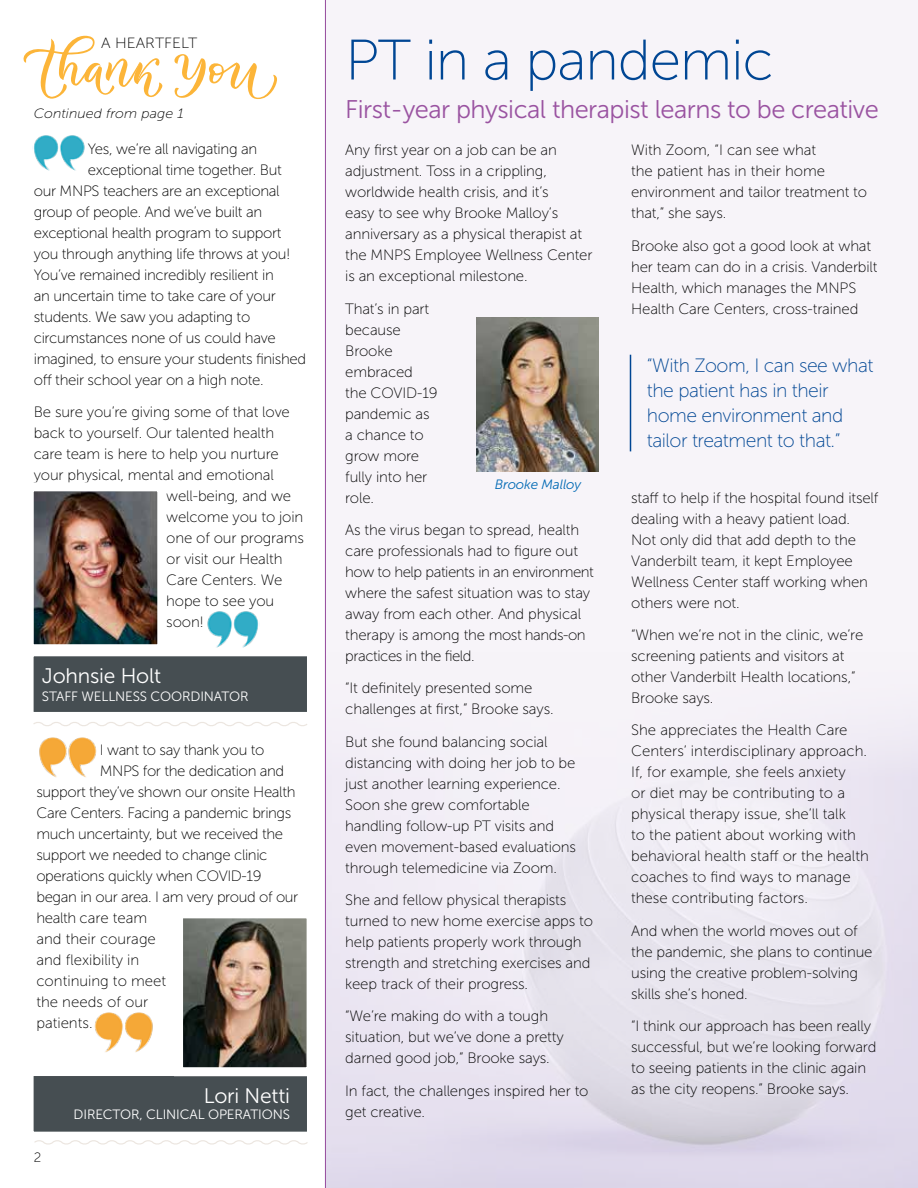
<style>
.page{position:relative;width:918px;height:1188px;background:#fff}
.page>*{position:absolute;margin:0;border:0;box-sizing:border-box;transform-origin:0 0}
.t1{font:57px "Museo Sans 100";letter-spacing:-.02em;color:#004694}
.t2{font:25.5px "Museo Sans 300";letter-spacing:-.02em;color:#9a53a1}
.t3{font:21px "Museo Sans 300";letter-spacing:-.01em;color:#fff}
.t4{font:19.35px/24.9px "Museo Sans 100";letter-spacing:-.025em;color:#004694}
.t5{font:15px/21px "Museo Sans 100";letter-spacing:-.01em;color:#000}
.t6{font:14.85px "Museo Sans 100";color:#000;scale:1.06 1}
.t7{font:13.5px "Museo Sans 300";letter-spacing:-.01em;color:#fff}
.t8{font:italic 13.5px "Museo Sans 100";color:#000;scale:1.06 1}
.t9{font:italic 13.5px "Museo Sans 300";letter-spacing:-.01em;color:#0069b4}
.t10{font:13.5px "Museo Sans 100";color:#000}
</style>
<div class="page">
<div style="left:22px;top:1064px;width:297px;height:80px;background:#464e52;border:12px solid #fff"></div>
<img style="left:184px;top:919px;width:122px;height:147px">
<div style="left:174px;top:909px;width:142px;height:167px;border:9px solid #fff"></div>
<img style="left:39px;top:737px;width:58px;height:41px">
<img style="left:94px;top:1012px;width:59px;height:41px">
<img style="left:35px;top:492px;width:121px;height:152px">
<div style="left:25px;top:482px;width:141px;height:172px;border:9px solid #fff"></div>
<div style="left:22px;top:644px;width:297px;height:80px;background:#464e52;border:12px solid #fff"></div>
<svg style="left:32px;top:720px;width:277px;height:6px"></svg>
<svg style="left:33px;top:1138px;width:276px;height:7px;background:#fbfaf9"></svg>
<svg style="left:23px;top:36px;width:140px;height:63px"></svg>
<svg style="left:174px;top:54px;width:103px;height:46px"></svg>
<div style="left:97px;top:37px;width:176px;height:12px;background:#fff"></div>
<div style="left:324px;top:0;width:594px;height:1188px;background:linear-gradient(to bottom,#fdfbfd,#e6e1ed)"></div>
<hr style="left:325px;top:0;width:1px;height:1188px;background:#9a53a1">
<img style="left:32px;top:135px;width:53px;height:36px">
<img style="left:204px;top:611px;width:56px;height:37px">
<hr style="left:630px;top:355px;width:1px;height:96px;background:#004694">
<img style="left:476px;top:318px;width:123px;height:154px">
<p class="t6" style="left:101px;top:35px;width:92px">A HEARTFELT</p>
<h1 class="t1" style="left:345px;top:30px;width:430px">PT in a pandemic</h1>
<h2 class="t2" style="left:345px;top:95px;width:535px">First-year physical therapist learns to be creative</h2>
<p class="t5" style="left:345px;top:140px;width:249px">Any first year on a job can be an adjustment. Toss in a crippling, worldwide health crisis, and it’s<br>easy to see why Brooke Malloy’s anniversary as a physical therapist at the MNPS Employee Wellness Center is an exceptional milestone.</p>
<p class="t5" style="left:345px;top:298px;width:94px">That’s in part because<br>Brooke embraced the COVID-19 pandemic as a chance to grow more fully into her role.</p>
<p class="t5" style="left:345px;top:520px;width:250px">As the virus began to spread, health care professionals had to figure out how to help patients in an environment where the safest situation was to stay away from each other. And physical therapy is among the most hands-on practices in the field.</p>
<p class="t5" style="left:345px;top:678px;width:210px">“It definitely presented some challenges at first,” Brooke says.</p>
<p class="t5" style="left:345px;top:731px;width:232px">But she found balancing social distancing with doing her job to be just another learning experience.<br>Soon she grew comfortable handling follow-up PT visits and even movement-based evaluations through telemedicine via Zoom.</p>
<p class="t5" style="left:345px;top:890px;width:249px">She and fellow physical therapists turned to new home exercise apps to help patients properly work through strength and stretching exercises and keep track of their progress.</p>
<p class="t5" style="left:345px;top:1006px;width:220px">“We’re making do with a tough situation, but we’ve done a pretty darned good job,” Brooke says.</p>
<p class="t5" style="left:345px;top:1080px;width:245px">In fact, the challenges inspired her to get creative.</p>
<p class="t8" style="left:34px;top:107px;width:143px">Continued from page 1</p>
<p class="t5" style="left:88px;top:138px;width:171px">Yes, we’re all navigating an</p>
<p class="t5" style="left:88px;top:159px;width:196px">exceptional time together. But</p>
<p class="t5" style="left:34px;top:180px;width:247px">our MNPS teachers are an exceptional</p>
<p class="t5" style="left:34px;top:201px;width:230px">group of people. And we’ve built an</p>
<p class="t5" style="left:34px;top:222px;width:249px">exceptional health program to support</p>
<p class="t5" style="left:34px;top:243px;width:259px">you through anything life throws at you!</p>
<p class="t5" style="left:34px;top:264px;width:242px">You’ve remained incredibly resilient in</p>
<p class="t5" style="left:34px;top:285px;width:244px">an uncertain time to take care of your</p>
<p class="t5" style="left:34px;top:306px;width:218px">students. We saw you adapting to</p>
<p class="t5" style="left:34px;top:327px;width:243px">circumstances none of us could have</p>
<p class="t5" style="left:34px;top:348px;width:274px">imagined, to ensure your students finished</p>
<p class="t5" style="left:34px;top:369px;width:231px">off their school year on a high note.</p>
<p class="t5" style="left:34px;top:402px;width:258px">Be sure you’re giving some of that love</p>
<p class="t5" style="left:34px;top:423px;width:242px">back to yourself. Our talented health</p>
<p class="t5" style="left:34px;top:444px;width:247px">care team is here to help you nurture</p>
<p class="t5" style="left:34px;top:465px;width:242px">your physical, mental and emotional</p>
<p class="t5" style="left:166px;top:486px;width:126px">well-being, and we</p>
<p class="t5" style="left:166px;top:507px;width:139px">welcome you to join</p>
<p class="t5" style="left:166px;top:528px;width:139px">one of our programs</p>
<p class="t5" style="left:166px;top:549px;width:118px">or visit our Health</p>
<p class="t5" style="left:166px;top:570px;width:118px">Care Centers. We</p>
<p class="t5" style="left:166px;top:591px;width:109px">hope to see you</p>
<p class="t5" style="left:166px;top:612px;width:39px">soon!</p>
<p class="t5" style="left:631px;top:140px;width:237px">With Zoom, “I can see what<br>the patient has in their home environment and tailor treatment to that,” she says.</p>
<p class="t5" style="left:631px;top:235px;width:248px">Brooke also got a good look at what her team can do in a crisis. Vanderbilt Health, which manages the MNPS Health Care Centers, cross-trained</p>
<p class="t4" style="left:647px;top:353px;width:228px">“With Zoom, I can see what the patient has in their home environment and tailor treatment to that.”</p>
<p class="t9" style="left:495px;top:477px;width:88px">Brooke Malloy</p>
<p class="t5" style="left:631px;top:487px;width:249px">staff to help if the hospital found itself dealing with a heavy patient load.<br>Not only did that add depth to the<br>Vanderbilt team, it kept Employee<br>Wellness Center staff working when others were not.</p>
<p class="t5" style="left:631px;top:625px;width:234px">“When we’re not in the clinic, we’re screening patients and visitors at other Vanderbilt Health locations,”<br>Brooke says.</p>
<p class="t5" style="left:631px;top:720px;width:239px">She appreciates the Health Care Centers’ interdisciplinary approach.<br>If, for example, she feels anxiety<br>or diet may be contributing to a physical therapy issue, she’ll talk<br>to the patient about working with behavioral health staff or the health coaches to find ways to manage these contributing factors.</p>
<p class="t5" style="left:631px;top:920px;width:243px">And when the world moves out of the pandemic, she plans to continue using the creative problem-solving skills she’s honed.</p>
<p class="t5" style="left:631px;top:1016px;width:247px">“I think our approach has been really successful, but we’re looking forward to seeing patients in the clinic again as the city reopens.” Brooke says.</p>
<h3 class="t3" style="left:42px;top:665px;width:121px">Johnsie Holt</h3>
<p class="t7" style="left:42px;top:689px;width:208px">STAFF WELLNESS COORDINATOR</p>
<p class="t5" style="left:100px;top:740px;width:166px">I want to say thank you to</p>
<p class="t5" style="left:100px;top:761px;width:186px">MNPS for the dedication and</p>
<p class="t5" style="left:36px;top:782px;width:261px">support they’ve shown our onsite Health</p>
<p class="t5" style="left:36px;top:803px;width:257px">Care Centers. Facing a pandemic brings</p>
<p class="t5" style="left:36px;top:824px;width:248px">much uncertainty, but we received the</p>
<p class="t5" style="left:36px;top:845px;width:233px">support we needed to change clinic</p>
<p class="t5" style="left:36px;top:866px;width:227px">operations quickly when COVID-19</p>
<p class="t5" style="left:36px;top:887px;width:264px">began in our area. I am very proud of our</p>
<p class="t5" style="left:36px;top:907px;width:113px">health care team</p>
<p class="t5" style="left:36px;top:928px;width:121px">and their courage</p>
<p class="t5" style="left:36px;top:949px;width:105px">and flexibility in</p>
<p class="t5" style="left:36px;top:970px;width:131px">continuing to meet</p>
<p class="t5" style="left:36px;top:991px;width:113px">the needs of our</p>
<p class="t5" style="left:36px;top:1012px;width:58px">patients.</p>
<h3 class="t3" style="left:204px;top:1084px;width:88px">Lori Netti</h3>
<p class="t7" style="left:74px;top:1107px;width:218px">DIRECTOR, CLINICAL OPERATIONS</p>
<p class="t10" style="left:34px;top:1150px;width:9px">2</p>
</div>
